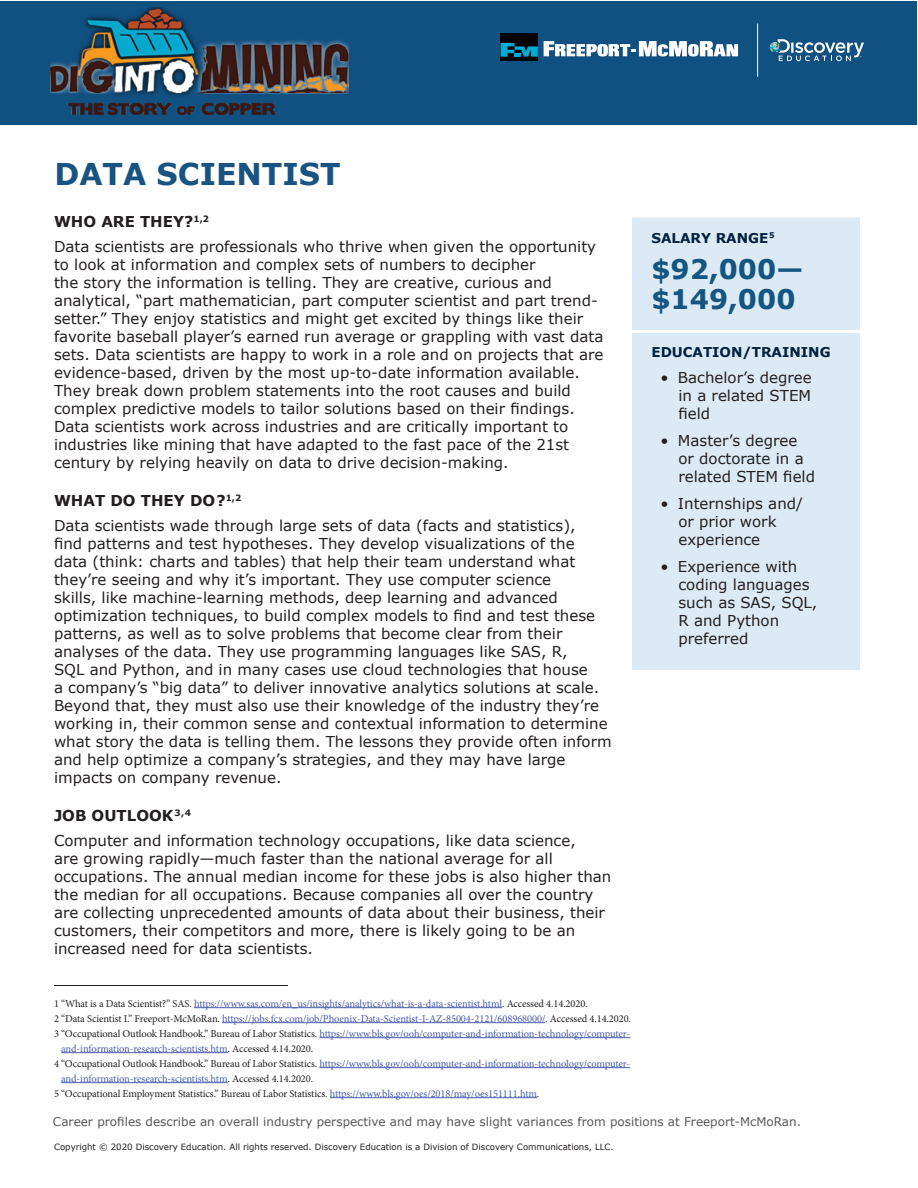
<style>
.page{position:relative;width:918px;height:1188px;background:#fff}
.page>*{position:absolute;margin:0;border:0;box-sizing:border-box;transform-origin:0 0}
.t1{font:700 30px "Verdana";color:#185381}
.t2{font:700 27px/30px "Verdana";color:#145581}
.t3{font:15px/18px "Verdana";color:#231f20}
.t4{font:700 13.5px "Verdana";color:#032140}
.t5{font:12px "Verdana";color:#57585a}
.t6{font:10.5px "Minion Pro";letter-spacing:-.01em;color:#475da9}
.t7{font:10.5px "Minion Pro";letter-spacing:-.01em;color:#231f20}
.t8{font:8.7px "Verdana";color:#231f20}
.s1{font-weight:700}
.s2{color:#231f20}
.s3{color:#475da9}
</style>
<div class="page">
<div style="left:1px;top:1px;width:916px;height:124px;background:#115182"></div>
<svg style="left:770px;top:39px;width:94px;height:22px"></svg>
<hr style="left:757px;top:24px;width:1px;height:53px;background:#fff">
<img style="left:51px;top:8px;width:297px;height:107px">
<svg style="left:544px;top:41px;width:194px;height:15px"></svg>
<div style="left:501px;top:33px;width:37px;height:28px;background:#000001"></div>
<svg style="left:501px;top:43px;width:37px;height:14px"></svg>
<hr style="left:194px;top:1007px;width:308px;height:1px;background:#475da9">
<hr style="left:222px;top:1022px;width:323px;height:1px;background:#475da9">
<hr style="left:319px;top:1037px;width:311px;height:1px;background:#475da9">
<hr style="left:61px;top:1052px;width:167px;height:1px;background:#475da9">
<hr style="left:319px;top:1067px;width:311px;height:1px;background:#475da9">
<hr style="left:61px;top:1082px;width:167px;height:1px;background:#475da9">
<hr style="left:330px;top:1097px;width:207px;height:1px;background:#475da9">
<div style="left:632px;top:218px;width:228px;height:452px;background:#dceaf5"></div>
<hr style="left:632px;top:330px;width:228px;height:3px;background:#fff">
<hr style="left:54px;top:985px;width:234px;height:1px;background:#231f20">
<h1 class="t1" style="left:54px;top:155px;width:288px">DATA SCIENTIST</h1>
<p class="t3" style="left:54px;top:210px;width:544px;line-height:24.8px"><span class="s1">WHO ARE THEY?</span><sup>1,2<br></sup>Data scientists are professionals who thrive when given the opportunity</p>
<p class="t3" style="left:54px;top:256px;width:551px">to look at information and complex sets of numbers to decipher<br>the story the information is telling. They are creative, curious and analytical, “part mathematician, part computer scientist and part trend&shy;setter.” They enjoy statistics and might get excited by things like their favorite baseball player’s earned run average or grappling with vast data sets. Data scientists are happy to work in a role and on projects that are evidence-based, driven by the most up-to-date information available.<br>They break down problem statements into the root causes and build complex predictive models to tailor solutions based on their findings.<br>Data scientists work across industries and are critically important to industries like mining that have adapted to the fast pace of the 21st century by relying heavily on data to drive decision-making.</p>
<p class="t3" style="left:54px;top:489px;width:523px;line-height:24.8px"><span class="s1">WHAT DO THEY DO?</span><sup>1,2<br></sup>Data scientists wade through large sets of data (facts and statistics),</p>
<p class="t3" style="left:54px;top:535px;width:559px">find patterns and test hypotheses. They develop visualizations of the<br>data (think: charts and tables) that help their team understand what they’re seeing and why it’s important. They use computer science<br>skills, like machine-learning methods, deep learning and advanced optimization techniques, to build complex models to find and test these patterns, as well as to solve problems that become clear from their analyses of the data. They use programming languages like SAS, R,<br>SQL and Python, and in many cases use cloud technologies that house<br>a company’s “big data” to deliver innovative analytics solutions at scale.<br>Beyond that, they must also use their knowledge of the industry they’re working in, their common sense and contextual information to determine what story the data is telling them. The lessons they provide often inform and help optimize a company’s strategies, and they may have large impacts on company revenue.</p>
<p class="t3" style="left:54px;top:804px;width:523px;line-height:24.8px"><span class="s1">JOB OUTLOOK</span><sup>3,4<br></sup>Computer and information technology occupations, like data science,</p>
<p class="t3" style="left:54px;top:850px;width:559px">are growing rapidly—much faster than the national average for all occupations. The annual median income for these jobs is also higher than the median for all occupations. Because companies all over the country are collecting unprecedented amounts of data about their business, their customers, their competitors and more, there is likely going to be an increased need for data scientists.</p>
<p class="t6" style="left:54px;top:996px;width:535px"><span class="s2">1 “What is a Data Scientist?” SAS.</span> https://www.sas.com/en_us/insights/analytics/what-is-a-data-scientist.html<span class="s2">. Accessed 4.14.2020.</span></p>
<p class="t6" style="left:54px;top:1011px;width:579px"><span class="s2">2 “Data Scientist I.” Freeport-McMoRan.</span> https://jobs.fcx.com/job/Phoenix-Data-Scientist-I-AZ-85004-2121/608968000/<span class="s2">. Accessed 4.14.2020.</span></p>
<p class="t6" style="left:54px;top:1026px;width:578px"><span class="s2">3 “Occupational Outlook Handbook.” Bureau of Labor Statistics.</span> https://www.bls.gov/ooh/computer-and-information-technology/computer-</p>
<p class="t6" style="left:61px;top:1041px;width:253px">and-information-research-scientists.htm<span class="s2">. Accessed 4.14.2020.</span></p>
<p class="t6" style="left:54px;top:1056px;width:578px"><span class="s2">4 “Occupational Outlook Handbook.” Bureau of Labor Statistics.</span> https://www.bls.gov/ooh/computer-and-information-technology/computer-</p>
<p class="t6" style="left:61px;top:1071px;width:253px">and-information-research-scientists.htm<span class="s2">. Accessed 4.14.2020.</span></p>
<p class="t7" style="left:54px;top:1086px;width:487px">5 “Occupational Employment Statistics.” Bureau of Labor Statistics. <span class="s3">https://www.bls.gov/oes/2018/may/oes151111.htm</span>.</p>
<p class="t4" style="left:651px;top:229px;width:125px">SALARY RANGE<sup>5</sup></p>
<h2 class="t2" style="left:651px;top:255px;width:153px">$92,000— $149,000</h2>
<p class="t4" style="left:651px;top:344px;width:181px">EDUCATION/TRAINING</p>
<p class="t3" style="left:678px;top:368px;width:135px;text-align:justify;text-indent:-18px">• Bachelor’s degree in a related STEM field</p>
<p class="t3" style="left:678px;top:431px;width:138px;text-indent:-18px">• Master’s degree or doctorate in a related STEM field</p>
<p class="t3" style="left:678px;top:494px;width:126px;text-indent:-18px">• Internships and/ or prior work experience</p>
<p class="t3" style="left:678px;top:557px;width:141px;text-indent:-18px">• Experience with coding languages such as SAS, SQL,<br>R and Python preferred</p>
<p class="t5" style="left:53px;top:1114px;width:750px">Career profiles describe an overall industry perspective and may have slight variances from positions at Freeport-McMoRan.</p>
<p class="t8" style="left:54px;top:1141px;width:561px">Copyright © 2020 Discovery Education. All rights reserved. Discovery Education is a Division of Discovery Communications, LLC.</p>
</div>
